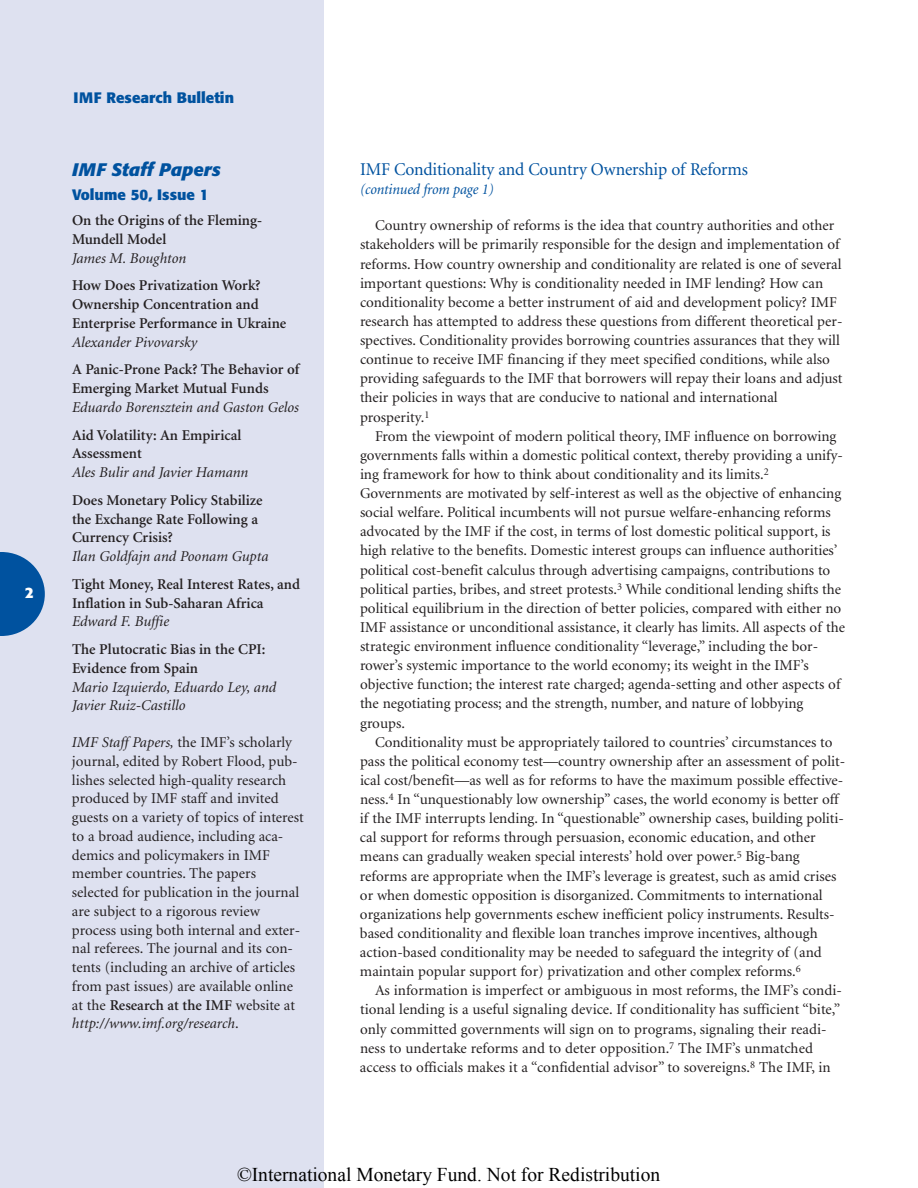
<style>
.page{position:relative;width:918px;height:1188px;background:#fff}
.page>*{position:absolute;margin:0;border:0;box-sizing:border-box;transform-origin:0 0}
.t1{font:19.5px "Times New Roman";color:#000}
.t2{font:18px "Minion";letter-spacing:-.01em;color:#00529f}
.t3{font:italic 700 18px "Formata";color:#00529f}
.t4{font:15px/19px "Minion";color:#231f20}
.t5{font:600 15px/18.8px "Minion";color:#231f20}
.t6{font:italic 15px/18.8px "Minion";color:#231f20}
.t7{font:700 15px "Formata";color:#00529f}
.t8{font:italic 15px "Minion";letter-spacing:-.01em;color:#00529f}
.t9{font:700 15px "Formata";color:#fff}
.s1{font-style:italic}
.s2{font-weight:600}
</style>
<div class="page">
<div style="left:0;top:0;width:324px;height:1188px;background:#dee1f0"></div>
<svg style="left:0;top:552px;width:45px;height:84px"></svg>
<p class="t9" style="left:25px;top:586px;width:10px">2</p>
<p class="t7" style="left:73px;top:91px;width:162px">IMF Research Bulletin</p>
<p class="t3" style="left:72px;top:162px;width:150px">IMF Staff Papers</p>
<p class="t7" style="left:72px;top:188px;width:138px">Volume 50, Issue 1</p>
<p class="t5" style="left:72px;top:212px;width:192px">On the Origins of the Fleming-<br>Mundell Model</p>
<p class="t6" style="left:72px;top:250px;width:116px">James M. Boughton</p>
<p class="t5" style="left:72px;top:277px;width:216px">How Does Privatization Work?<br>Ownership Concentration and<br>Enterprise Performance in Ukraine</p>
<p class="t6" style="left:72px;top:334px;width:127px">Alexander Pivovarsky</p>
<p class="t5" style="left:72px;top:361px;width:229px">A Panic-Prone Pack? The Behavior of<br>Emerging Market Mutual Funds</p>
<p class="t6" style="left:72px;top:399px;width:229px">Eduardo Borensztein and Gaston Gelos</p>
<p class="t5" style="left:72px;top:427px;width:171px">Aid Volatility: An Empirical<br>Assessment</p>
<p class="t6" style="left:72px;top:464px;width:178px">Ales Bulir and Javier Hamann</p>
<p class="t5" style="left:72px;top:492px;width:192px">Does Monetary Policy Stabilize the Exchange Rate Following a<br>Currency Crisis?</p>
<p class="t6" style="left:72px;top:548px;width:198px">Ilan Goldfajn and Poonam Gupta</p>
<p class="t5" style="left:72px;top:576px;width:230px">Tight Money, Real Interest Rates, and<br>Inflation in Sub-Saharan Africa</p>
<p class="t6" style="left:72px;top:613px;width:99px">Edward F. Buffie</p>
<p class="t5" style="left:72px;top:641px;width:195px">The Plutocratic Bias in the CPI:<br>Evidence from Spain</p>
<p class="t6" style="left:72px;top:679px;width:206px">Mario Izquierdo, Eduardo Ley, and<br>Javier Ruiz-Castillo</p>
<p class="t4" style="left:72px;top:734px;width:233px"><span class="s1">IMF Staff Papers,</span> the IMF’s scholarly journal, edited by Robert Flood, pub&shy;lishes selected high-quality research produced by IMF staff and invited guests on a variety of topics of interest to a broad audience, including aca&shy;demics and policymakers in IMF member countries. The papers selected for publication in the journal are subject to a rigorous review process using both internal and exter&shy;nal referees. The journal and its con&shy;tents (including an archive of articles from past issues) are available online at the <span class="s2">Research at the IMF</span> website at <span class="s1">http://www.imf.org/research</span>.</p>
<p class="t2" style="left:360px;top:162px;width:390px">IMF Conditionality and Country Ownership of Reforms</p>
<p class="t8" style="left:360px;top:184px;width:135px">(continued from page 1)</p>
<p class="t4" style="left:360px;top:217px;width:484px;text-indent:15px">Country ownership of reforms is the idea that country authorities and other stakeholders will be primarily responsible for the design and implementation of reforms. How country ownership and conditionality are related is one of several important questions: Why is conditionality needed in IMF lending? How can conditionality become a better instrument of aid and development policy? IMF research has attempted to address these questions from different theoretical per&shy;spectives. Conditionality provides borrowing countries assurances that they will continue to receive IMF financing if they meet specified conditions, while also providing safeguards to the IMF that borrowers will repay their loans and adjust their policies in ways that are conducive to national and international prosperity.<sup>1</sup></p>
<p class="t4" style="left:360px;top:428px;width:487px;text-indent:15px">From the viewpoint of modern political theory, IMF influence on borrowing governments falls within a domestic political context, thereby providing a unify&shy;ing framework for how to think about conditionality and its limits.<sup>2<br></sup>Governments are motivated by self-interest as well as the objective of enhancing social welfare. Political incumbents will not pursue welfare-enhancing reforms advocated by the IMF if the cost, in terms of lost domestic political support, is high relative to the benefits. Domestic interest groups can influence authorities’ political cost-benefit calculus through advertising campaigns, contributions to political parties, bribes, and street protests.<sup>3</sup> While conditional lending shifts the political equilibrium in the direction of better policies, compared with either no IMF assistance or unconditional assistance, it clearly has limits. All aspects of the strategic environment influence conditionality “leverage,” including the bor&shy;rower’s systemic importance to the world economy; its weight in the IMF’s objective function; the interest rate charged; agenda-setting and other aspects of the negotiating process; and the strength, number, and nature of lobbying groups.</p>
<p class="t4" style="left:360px;top:734px;width:487px;text-indent:15px">Conditionality must be appropriately tailored to countries’ circumstances to pass the political economy test—country ownership after an assessment of polit&shy;ical cost/benefit—as well as for reforms to have the maximum possible effective&shy;ness.<sup>4</sup> In “unquestionably low ownership” cases, the world economy is better off if the IMF interrupts lending. In “questionable” ownership cases, building politi&shy;cal support for reforms through persuasion, economic education, and other means can gradually weaken special interests’ hold over power.<sup>5</sup> Big-bang reforms are appropriate when the IMF’s leverage is greatest, such as amid crises or when domestic opposition is disorganized. Commitments to international organizations help governments eschew inefficient policy instruments. Results&shy;based conditionality and flexible loan tranches improve incentives, although action-based conditionality may be needed to safeguard the integrity of (and maintain popular support for) privatization and other complex reforms.<sup>6</sup></p>
<p class="t4" style="left:360px;top:982px;width:484px;text-indent:15px">As information is imperfect or ambiguous in most reforms, the IMF’s condi&shy;tional lending is a useful signaling device. If conditionality has sufficient “bite,” only committed governments will sign on to programs, signaling their readi&shy;ness to undertake reforms and to deter opposition.<sup>7</sup> The IMF’s unmatched access to officials makes it a “confidential advisor” to sovereigns.<sup>8</sup> The IMF, in</p>
<h1 class="t1" style="left:237px;top:1161px;width:425px">©International Monetary Fund. Not for Redistribution</h1>
</div>
